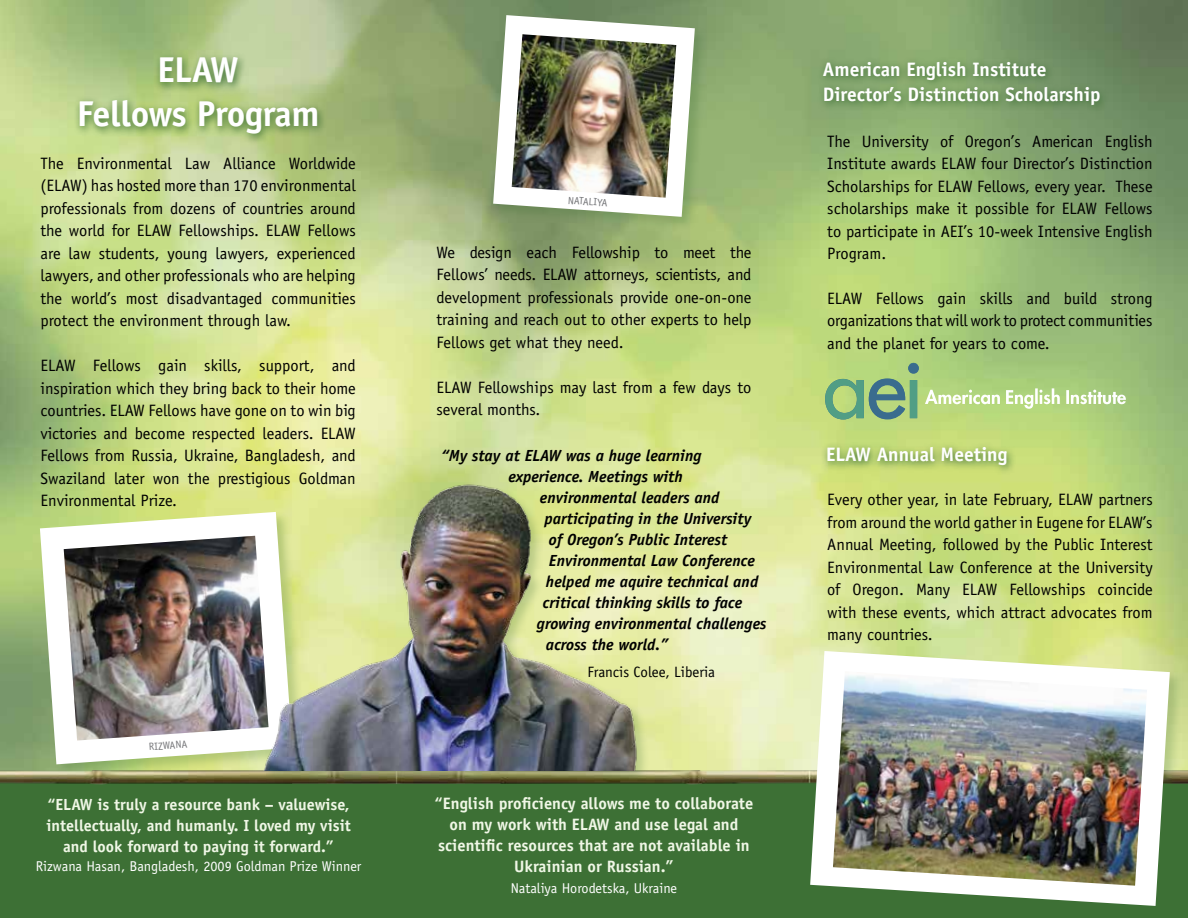
<style>
.page{position:relative;width:1188px;height:918px;background:#fff}
.page>*{position:absolute;margin:0;border:0;box-sizing:border-box;transform-origin:0 0}
.t1{font:700 36px/43.5px "Officina Sans";letter-spacing:-.01em;color:#fff;text-align:center}
.t2{font:700 19.5px/25.5px "Officina Sans";color:#fff}
.t3{font:16.5px/22.5px "Officina Sans";color:#000;text-align:justify}
.t4{font:700 16.5px/21px "Officina Sans";color:#f0f7e6;text-align:center}
.t5{font:italic 700 16.2px/21px "Officina Sans";color:#000}
.t6{font:700 16.2px/21px "Officina Sans";color:#f0f7e6;text-align:center}
.t7{font:15px "Officina Sans";color:#000}
.t8{font:14.25px "Officina Sans";color:#fff}
.t9{font:10.5px "Officina Sans";color:#77787b}
</style>
<div class="page">
<img style="left:0;top:0;width:1188px;height:769px">
<div style="left:0;top:780px;width:1188px;height:138px;background:#3d7035"></div>
<div style="left:39px;top:511px;width:268px;height:268px;background:#3d7035;opacity:.25"></div>
<svg style="left:40px;top:512px;width:221px;height:252px"></svg>
<img style="left:64px;top:536px;width:197px;height:205px">
<img style="left:0;top:769px;width:1188px;height:16px">
<div style="left:263px;top:483px;width:388px;height:301px;background:#3d7035;opacity:.25"></div>
<img style="left:261px;top:480px;width:381px;height:290px">
<div style="left:492px;top:14px;width:217px;height:217px;background:#3d7035;opacity:.25"></div>
<svg style="left:493px;top:15px;width:202px;height:202px"></svg>
<img style="left:512px;top:34px;width:164px;height:164px">
<svg style="left:74px;top:52px;width:253px;height:92px;background:#a5bf7c"></svg>
<svg style="left:817px;top:57px;width:292px;height:58px;background:#769964"></svg>
<svg style="left:821px;top:442px;width:195px;height:33px;background:#b4cc6e"></svg>
<div style="left:809px;top:650px;width:375px;height:268px;background:#3d7035;opacity:.25"></div>
<svg style="left:810px;top:651px;width:360px;height:255px"></svg>
<img style="left:833px;top:671px;width:314px;height:215px">
<svg style="left:925px;top:388px;width:201px;height:21px"></svg>
<svg style="left:825px;top:363px;width:94px;height:56px;background:#8db980"></svg>
<div style="left:908px;top:363px;width:11px;height:11px;background:#3a6c8e;border-radius:50%"></div>
<h1 class="t1" style="left:77px;top:48px;width:244px">ELAW<br>Fellows Program</h1>
<p class="t2" style="left:823px;top:56px;width:279px">American English Institute<br>Director’s Distinction Scholarship</p>
<p class="t3" style="left:827px;top:130px;width:327px">The University of Oregon’s American English Institute awards ELAW four Director’s Distinction Scholarships for ELAW Fellows, every year. These scholarships make it possible for ELAW Fellows to participate in AEI’s 10-week Intensive English Program.</p>
<p class="t3" style="left:827px;top:287px;width:327px">ELAW Fellows gain skills and build strong organizations that will work to protect communities and the planet for years to come.</p>
<p class="t3" style="left:40px;top:152px;width:317px">The Environmental Law Alliance Worldwide (ELAW) has hosted more than 170 environmental professionals from dozens of countries around the world for ELAW Fellowships. ELAW Fellows are law students, young lawyers, experienced lawyers, and other professionals who are helping the world’s most disadvantaged communities protect the environment through law.</p>
<p class="t3" style="left:40px;top:355px;width:317px">ELAW Fellows gain skills, support, and inspiration which they bring back to their home countries. ELAW Fellows have gone on to win big victories and become respected leaders. ELAW Fellows from Russia, Ukraine, Bangladesh, and Swaziland later won the prestigious Goldman Environmental Prize.</p>
<p class="t9" style="left:569px;top:194px;width:41px;rotate:4deg">NATALIYA</p>
<p class="t3" style="left:436px;top:241px;width:317px">We design each Fellowship to meet the Fellows’ needs. ELAW attorneys, scientists, and development professionals provide one-on-one training and reach out to other experts to help Fellows get what they need.</p>
<p class="t3" style="left:436px;top:376px;width:316px">ELAW Fellowships may last from a few days to several months.</p>
<p class="t2" style="left:826px;top:441px;width:183px">ELAW Annual Meeting</p>
<p class="t5" style="left:508px;top:445px;width:194px;text-indent:-67px">“My stay at ELAW was a huge learning experience. Meetings with</p>
<p class="t5" style="left:540px;top:487px;width:181px">environmental leaders and</p>
<p class="t5" style="left:544px;top:508px;width:208px">participating in the University</p>
<p class="t5" style="left:549px;top:529px;width:180px">of Oregon’s Public Interest</p>
<p class="t5" style="left:549px;top:550px;width:207px">Environmental Law Conference</p>
<p class="t5" style="left:546px;top:571px;width:214px">helped me aquire technical and</p>
<p class="t5" style="left:543px;top:592px;width:201px">critical thinking skills to face</p>
<p class="t5" style="left:537px;top:613px;width:231px">growing environmental challenges</p>
<p class="t5" style="left:546px;top:634px;width:124px">across the world.”</p>
<p class="t7" style="left:588px;top:663px;width:129px">Francis Colee, Liberia</p>
<p class="t3" style="left:827px;top:488px;width:327px">Every other year, in late February, ELAW partners from around the world gather in Eugene for ELAW’s Annual Meeting, followed by the Public Interest Environmental Law Conference at the University of Oregon. Many ELAW Fellowships coincide with these events, which attract advocates from many countries.</p>
<p class="t9" style="left:149px;top:741px;width:40px;rotate:-4deg">RIZWANA</p>
<p class="t6" style="left:46px;top:794px;width:306px">“ELAW is truly a resource bank – valuewise, intellectually, and humanly. I loved my visit and look forward to paying it forward.”</p>
<p class="t8" style="left:36px;top:858px;width:327px">Rizwana Hasan, Bangladesh, 2009 Goldman Prize Winner</p>
<p class="t4" style="left:435px;top:793px;width:320px">“English proficiency allows me to collaborate on my work with ELAW and use legal and scientific resources that are not available in Ukrainian or Russian.”</p>
<p class="t8" style="left:511px;top:880px;width:168px">Nataliya Horodetska, Ukraine</p>
</div>
